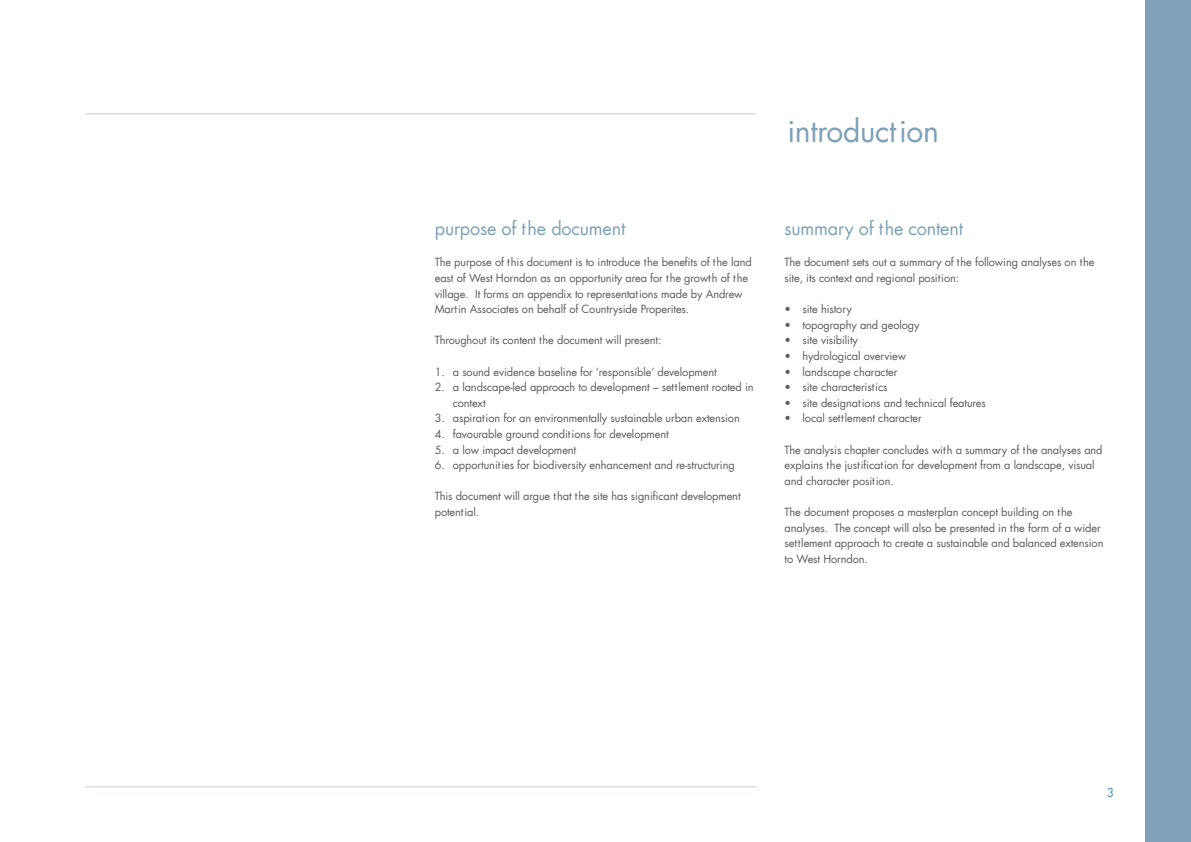
<style>
.page{position:relative;width:1191px;height:842px;background:#fff}
.page>*{position:absolute;margin:0;border:0;box-sizing:border-box;transform-origin:0 0}
.Sub_Head{font:30px "Futura Com";letter-spacing:-.01em;color:#7ea1b7}
.Heading_2{font:18px "Futura Com";letter-spacing:-.01em;color:#7ea1b7}
.Sub_Head-2{font:12px "Futura Com";color:#4a89be}
.t1{font:11px/15.6px "Futura Com";letter-spacing:-.01em;color:#5c5c5f}
</style>
<div class="page">
<hr style="left:85px;top:113px;width:671px;height:1px;background:#c6d2d0">
<hr style="left:85px;top:786px;width:671px;height:1px;background:#c6d2d0">
<div style="left:1145px;top:0;width:46px;height:842px;background:#7ea1b7"></div>
<p class="Heading_2" style="left:435px;top:216px;width:192px">purpose of the document</p>
<p class="t1" style="left:435px;top:254px;width:318px">The purpose of this document is to introduce the benefits of the land east of West Horndon as an opportunity area for the growth of the village. It forms an appendix to representations made by Andrew Martin Associates on behalf of Countryside Properites.</p>
<p class="t1" style="left:435px;top:332px;width:228px">Throughout its content the document will present:</p>
<p class="t1" style="left:435px;top:364px;width:283px">1. a sound evidence baseline for ‘responsible’ development</p>
<p class="t1" style="left:453px;top:379px;width:302px;text-indent:-18px">2. a landscape-led approach to development – settlement rooted in context</p>
<p class="t1" style="left:435px;top:410px;width:306px">3. aspiration for an environmentally sustainable urban extension</p>
<p class="t1" style="left:435px;top:426px;width:236px">4. favourable ground conditions for development</p>
<p class="t1" style="left:435px;top:442px;width:143px">5. a low impact development</p>
<p class="t1" style="left:435px;top:457px;width:301px">6. opportunities for biodiversity enhancement and re-structuring</p>
<p class="t1" style="left:435px;top:488px;width:307px">This document will argue that the site has significant development potential.</p>
<p class="Sub_Head" style="left:787px;top:110px;width:153px">introduction</p>
<p class="Heading_2" style="left:784px;top:216px;width:180px">summary of the content</p>
<p class="t1" style="left:784px;top:254px;width:312px">The document sets out a summary of the following analyses on the site, its context and regional position:</p>
<p class="t1" style="left:784px;top:301px;width:69px">• site history</p>
<p class="t1" style="left:784px;top:317px;width:137px">• topography and geology</p>
<p class="t1" style="left:784px;top:332px;width:75px">• site visibility</p>
<p class="t1" style="left:784px;top:348px;width:123px">• hydrological overview</p>
<p class="t1" style="left:784px;top:364px;width:114px">• landscape character</p>
<p class="t1" style="left:784px;top:379px;width:104px">• site characteristics</p>
<p class="t1" style="left:784px;top:395px;width:203px">• site designations and technical features</p>
<p class="t1" style="left:784px;top:410px;width:139px">• local settlement character</p>
<p class="t1" style="left:784px;top:442px;width:319px">The analysis chapter concludes with a summary of the analyses and explains the justification for development from a landscape, visual and character position.</p>
<p class="t1" style="left:784px;top:504px;width:320px">The document proposes a masterplan concept building on the analyses. The concept will also be presented in the form of a wider settlement approach to create a sustainable and balanced extension to West Horndon.</p>
<p class="Sub_Head-2" style="left:1106px;top:784px;width:9px">3</p>
</div>
